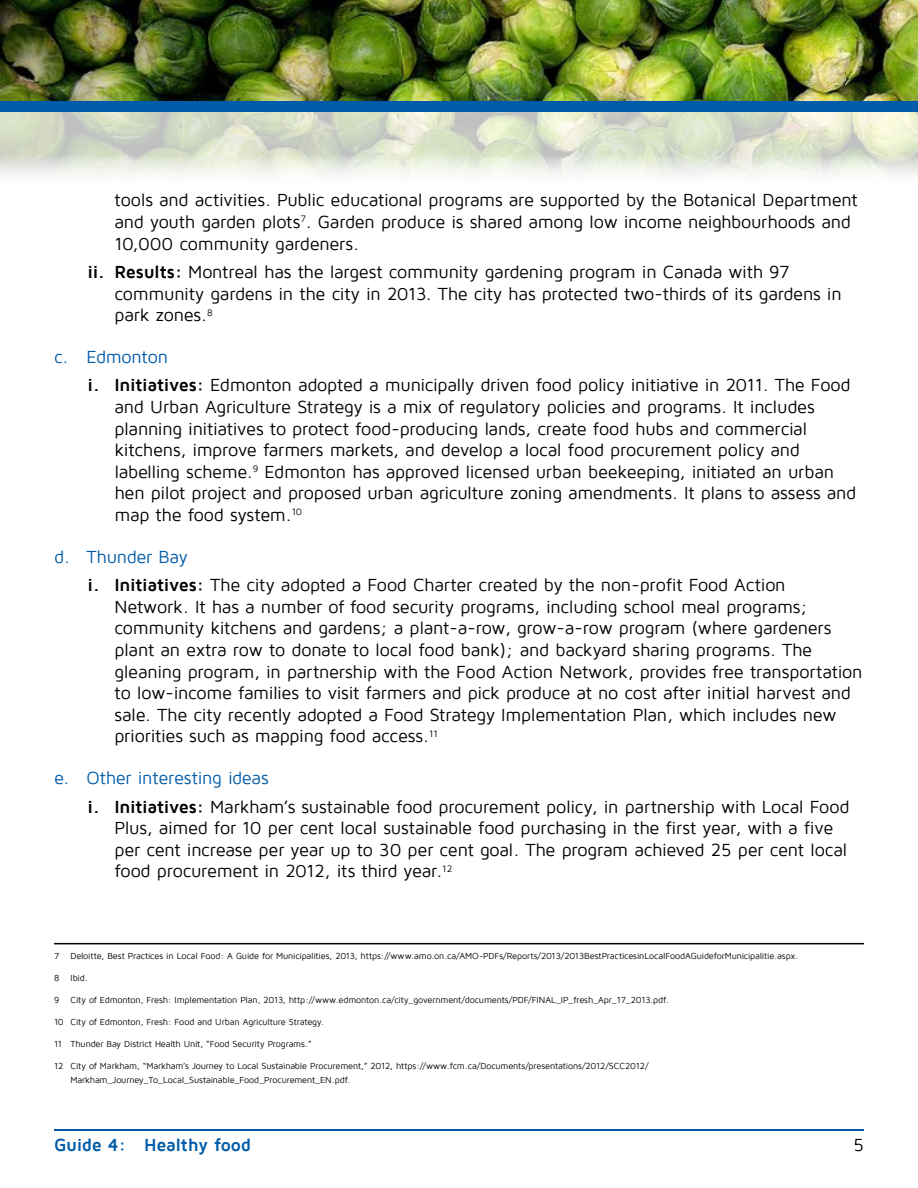
<style>
.page{position:relative;width:918px;height:1188px;background:#fff}
.page>*{position:absolute;margin:0;border:0;box-sizing:border-box;transform-origin:0 0}
.t1{font:18px/21.6px "Maven Pro";letter-spacing:-.015em;color:#000}
.t2{font:700 18px "Maven Pro";letter-spacing:-.015em;color:#005ba8}
.t3{font:9px/13.5px "Maven Pro";letter-spacing:-.015em;color:#000}
.s1{font-weight:700}
.s2{color:#005ba8}
</style>
<div class="page">
<img style="left:0;top:0;width:918px;height:175px">
<hr style="left:54px;top:1130px;width:810px;height:1px;background:#005ba8">
<div style="left:0;top:101px;width:918px;height:11px;background:#005ba8"></div>
<hr style="left:54px;top:943px;width:810px;height:1px;background:#000">
<p class="t1" style="left:114px;top:190px;width:745px">tools and activities. Public educational programs are supported by the Botanical Department and youth garden plots<sup>7</sup>. Garden produce is shared among low income neighbourhoods and<br>10,000 community gardeners.</p>
<p class="t1" style="left:114px;top:261px;width:729px;text-indent:-27px"><span class="s1">ii. Results:</span> Montreal has the largest community gardening program in Canada with 97 community gardens in the city in 2013. The city has protected two-thirds of its gardens in park zones.<sup>8</sup></p>
<p class="t1" style="left:87px;top:343px;width:765px;line-height:28.3px;text-indent:-33px"><span class="s2">c. Edmonton<br></span><span class="s1">i. Initiatives:</span> Edmonton adopted a municipally driven food policy initiative in 2011. The Food</p>
<p class="t1" style="left:114px;top:396px;width:743px">and Urban Agriculture Strategy is a mix of regulatory policies and programs. It includes planning initiatives to protect food-producing lands, create food hubs and commercial kitchens, improve farmers markets, and develop a local food procurement policy and labelling scheme.<sup>9</sup> Edmonton has approved licensed urban beekeeping, initiated an urban hen pilot project and proposed urban agriculture zoning amendments. It plans to assess and map the food system.<sup>10</sup></p>
<p class="t1" style="left:87px;top:543px;width:700px;line-height:28.3px;text-indent:-33px"><span class="s2">d. Thunder Bay<br></span><span class="s1">i. Initiatives:</span> The city adopted a Food Charter created by the non-profit Food Action</p>
<p class="t1" style="left:114px;top:596px;width:750px">Network. It has a number of food security programs, including school meal programs; community kitchens and gardens; a plant-a-row, grow-a-row program (where gardeners plant an extra row to donate to local food bank); and backyard sharing programs. The gleaning program, in partnership with the Food Action Network, provides free transportation to low-income families to visit farmers and pick produce at no cost after initial harvest and sale. The city recently adopted a Food Strategy Implementation Plan, which includes new priorities such as mapping food access.<sup>11</sup></p>
<p class="t1" style="left:87px;top:764px;width:763px;line-height:28.3px;text-indent:-33px"><span class="s2">e. Other interesting ideas<br></span><span class="s1">i. Initiatives:</span> Markham’s sustainable food procurement policy, in partnership with Local Food</p>
<p class="t1" style="left:114px;top:817px;width:734px">Plus, aimed for 10 per cent local sustainable food purchasing in the first year, with a five per cent increase per year up to 30 per cent goal. The program achieved 25 per cent local food procurement in 2012, its third year.<sup>12</sup></p>
<p class="t3" style="left:54px;top:950px;width:7px">7</p>
<p class="t3" style="left:70px;top:950px;width:729px">Deloitte, Best Practices in Local Food: A Guide for Municipalities, 2013, https://www.amo.on.ca/AMO-PDFs/Reports/2013/2013BestPracticesinLocalFoodAGuideforMunicipalitie.aspx.</p>
<p class="t3" style="left:54px;top:972px;width:7px">8</p>
<p class="t3" style="left:70px;top:972px;width:19px">Ibid.</p>
<p class="t3" style="left:54px;top:994px;width:616px">9 City of Edmonton, Fresh: Implementation Plan, 2013, http://www.edmonton.ca/city_government/documents/PDF/FINAL_IP_fresh_Apr_17_2013.pdf.</p>
<p class="t3" style="left:54px;top:1016px;width:272px">10 City of Edmonton, Fresh: Food and Urban Agriculture Strategy.</p>
<p class="t3" style="left:54px;top:1038px;width:259px">11 Thunder Bay District Health Unit, “Food Security Programs.”</p>
<p class="t3" style="left:71px;top:1060px;width:580px;text-indent:-16px">12 City of Markham, “Markham’s Journey to Local Sustainable Procurement,” 2012, https://www.fcm.ca/Documents/presentations/2012/SCC2012/<br>Markham_Journey_To_Local_Sustainable_Food_Procurement_EN.pdf.</p>
<p class="t2" style="left:54px;top:1136px;width:199px">Guide 4: Healthy food</p>
<p class="t1" style="left:853px;top:1135px;width:12px">5</p>
</div>
